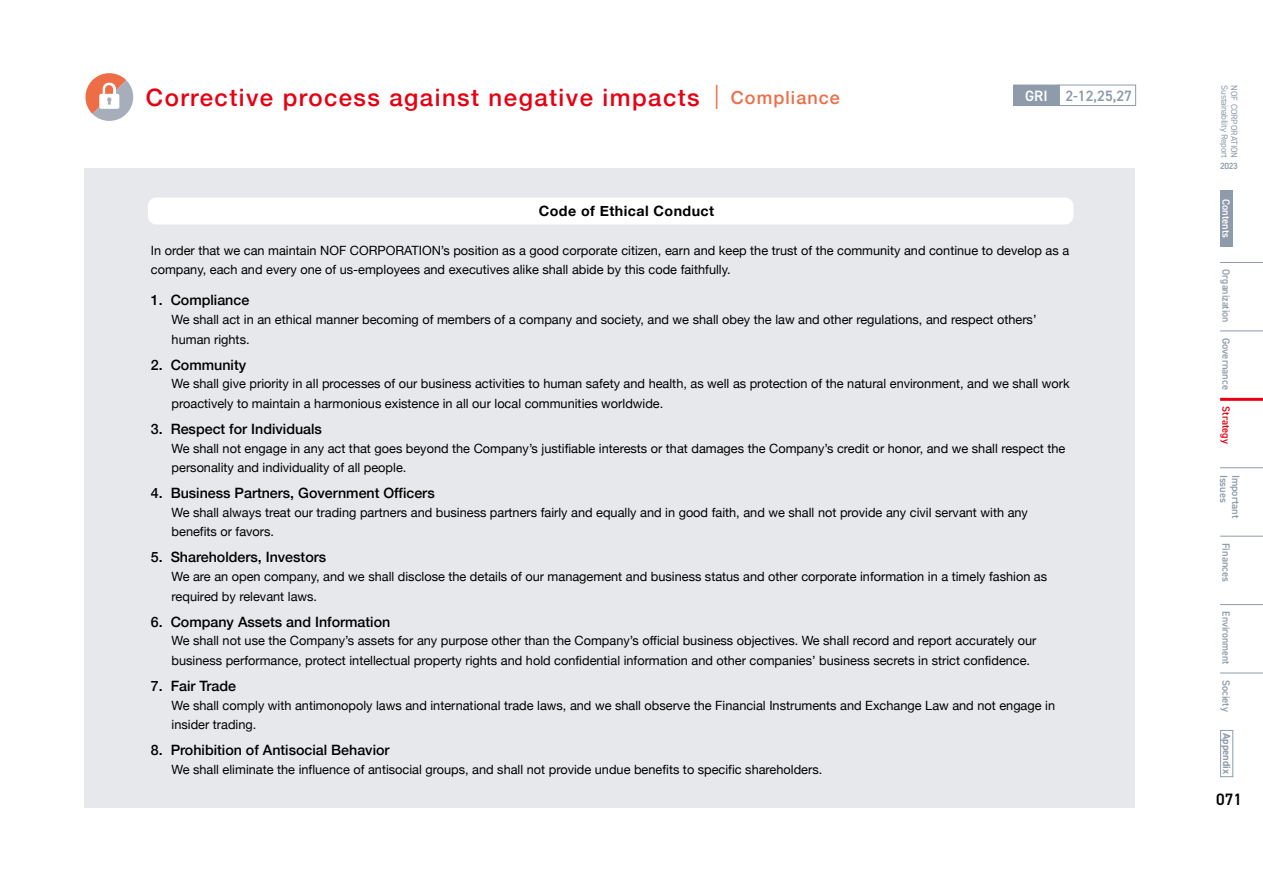
<style>
.page{position:relative;width:1263px;height:893px;background:#fff}
.page>*{position:absolute;margin:0;border:0;box-sizing:border-box;transform-origin:0 0}
.t1{font:500 24px "Helvetica Neue";letter-spacing:.06em;color:#e60012}
.t2{font:600 16.5px "DIN2014";color:#000}
.t3{font:600 15px "DIN2014";color:#8e9bab}
.t4{font:500 14.25px "Helvetica Neue";color:#000}
.t5{font:700 14.25px "Helvetica Neue";letter-spacing:.03em;color:#000}
.t6{font:12.75px/19.5px "Helvetica Neue";color:#000}
.t7{font:600 10.5px "DIN2014";color:#8e9bab}
.t8{font:600 10.5px "DIN2014";color:#8e9bab;scale:.95 1}
.t9{font:600 10.5px "DIN2014";color:#8e9bab;scale:.94 1}
.t10{font:700 10.5px "DIN2014";color:#8e9bab}
.t11{font:600 10.5px "DIN2014";color:#fff}
.t12{font:600 10.5px "DIN2014";color:#e60012}
.t13{font:9px "DIN2014";letter-spacing:-.03em;color:#8e9bab}
.t14{font:600 9px "DIN2014";color:#8e9bab}
.s1{font-family:"TBUD Go Std";font-weight:700;color:#ed6d46}
.s2{font-size:18px;color:#ed6d46}
.s3{color:#fff}
</style>
<div class="page">
<div style="left:85px;top:168px;width:1050px;height:640px;background:#e7e8ec"></div>
<div style="left:148px;top:198px;width:925px;height:26px;background:#fff;border-radius:9px"></div>
<svg style="left:85px;top:73px;width:49px;height:48px"></svg>
<div style="left:1059px;top:85px;width:77px;height:21px;border:1px solid #8e9bab"></div>
<div style="left:1014px;top:85px;width:45px;height:21px;background:#8e9bab"></div>
<div style="left:1220px;top:730px;width:13px;height:47px;border:1px solid #8e9bab"></div>
<div style="left:1220px;top:190px;width:12px;height:57px;background:#8e9bab"></div>
<hr style="left:1220px;top:262px;width:43px;height:1px;background:#8e9bab">
<hr style="left:1220px;top:331px;width:43px;height:1px;background:#8e9bab">
<hr style="left:1220px;top:398px;width:43px;height:3px;background:#e60012">
<hr style="left:1220px;top:467px;width:43px;height:1px;background:#8e9bab">
<hr style="left:1220px;top:536px;width:43px;height:1px;background:#8e9bab">
<hr style="left:1220px;top:604px;width:43px;height:1px;background:#8e9bab">
<hr style="left:1220px;top:673px;width:43px;height:1px;background:#8e9bab">
<h1 class="t1" style="left:146px;top:78px;width:695px">Corrective process against negative impacts <span class="s1">｜</span><span class="s2">Compliance</span></h1>
<p class="t3" style="left:1025px;top:86px;width:108px"><span class="s3">GRI</span> 2-12,25,27</p>
<p class="t5" style="left:539px;top:200px;width:177px">Code of Ethical Conduct</p>
<p class="t6" style="left:151px;top:241px;width:920px">In order that we can maintain NOF CORPORATION’s position as a good corporate citizen, earn and keep the trust of the community and continue to develop as a company, each and every one of us-employees and executives alike shall abide by this code faithfully.</p>
<p class="t4" style="left:151px;top:289px;width:100px">1. Compliance</p>
<p class="t6" style="left:172px;top:311px;width:866px">We shall act in an ethical manner becoming of members of a company and society, and we shall obey the law and other regulations, and respect others’ human rights.</p>
<p class="t4" style="left:151px;top:353px;width:97px">2. Community</p>
<p class="t6" style="left:172px;top:375px;width:900px">We shall give priority in all processes of our business activities to human safety and health, as well as protection of the natural environment, and we shall work proactively to maintain a harmonious existence in all our local communities worldwide.</p>
<p class="t4" style="left:151px;top:417px;width:173px">3. Respect for Individuals</p>
<p class="t6" style="left:172px;top:439px;width:895px">We shall not engage in any act that goes beyond the Company’s justifiable interests or that damages the Company’s credit or honor, and we shall respect the personality and individuality of all people.</p>
<p class="t4" style="left:151px;top:482px;width:285px">4. Business Partners, Government Officers</p>
<p class="t6" style="left:172px;top:503px;width:858px">We shall always treat our trading partners and business partners fairly and equally and in good faith, and we shall not provide any civil servant with any benefits or favors.</p>
<p class="t4" style="left:151px;top:546px;width:177px">5. Shareholders, Investors</p>
<p class="t6" style="left:172px;top:568px;width:877px">We are an open company, and we shall disclose the details of our management and business status and other corporate information in a timely fashion as required by relevant laws.</p>
<p class="t4" style="left:151px;top:610px;width:241px">6. Company Assets and Information</p>
<p class="t6" style="left:172px;top:632px;width:866px">We shall not use the Company’s assets for any purpose other than the Company’s official business objectives. We shall record and report accurately our business performance, protect intellectual property rights and hold confidential information and other companies’ business secrets in strict confidence.</p>
<p class="t4" style="left:151px;top:674px;width:87px">7. Fair Trade</p>
<p class="t6" style="left:172px;top:696px;width:885px">We shall comply with antimonopoly laws and international trade laws, and we shall observe the Financial Instruments and Exchange Law and not engage in insider trading.</p>
<p class="t4" style="left:151px;top:738px;width:240px">8. Prohibition of Antisocial Behavior</p>
<p class="t6" style="left:172px;top:760px;width:652px">We shall eliminate the influence of antisocial groups, and shall not provide undue benefits to specific shareholders.</p>
<p class="t13" style="left:1230px;top:85px;width:74px;rotate:90deg">Sustainability Report</p>
<p class="t13" style="left:1240px;top:85px;width:74px;rotate:90deg">NOF CORPORATION</p>
<p class="t14" style="left:1220px;top:160px;width:19px">2023</p>
<p class="t11" style="left:1233px;top:199px;width:41px;rotate:90deg">Contents</p>
<p class="t8" style="left:1233px;top:269px;width:57px;rotate:90deg">Organization</p>
<p class="t7" style="left:1233px;top:338px;width:53px;rotate:90deg">Governance</p>
<p class="t12" style="left:1233px;top:406px;width:39px;rotate:90deg">Strategy</p>
<p class="t7" style="left:1231px;top:474px;width:30px;rotate:90deg">Issues</p>
<p class="t7" style="left:1243px;top:474px;width:45px;rotate:90deg">Important</p>
<p class="t7" style="left:1233px;top:543px;width:40px;rotate:90deg">Finances</p>
<p class="t9" style="left:1233px;top:611px;width:58px;rotate:90deg">Environment</p>
<p class="t7" style="left:1233px;top:680px;width:34px;rotate:90deg">Society</p>
<p class="t10" style="left:1234px;top:733px;width:43px;rotate:90deg">Appendix</p>
<p class="t2" style="left:1216px;top:789px;width:27px">071</p>
</div>
